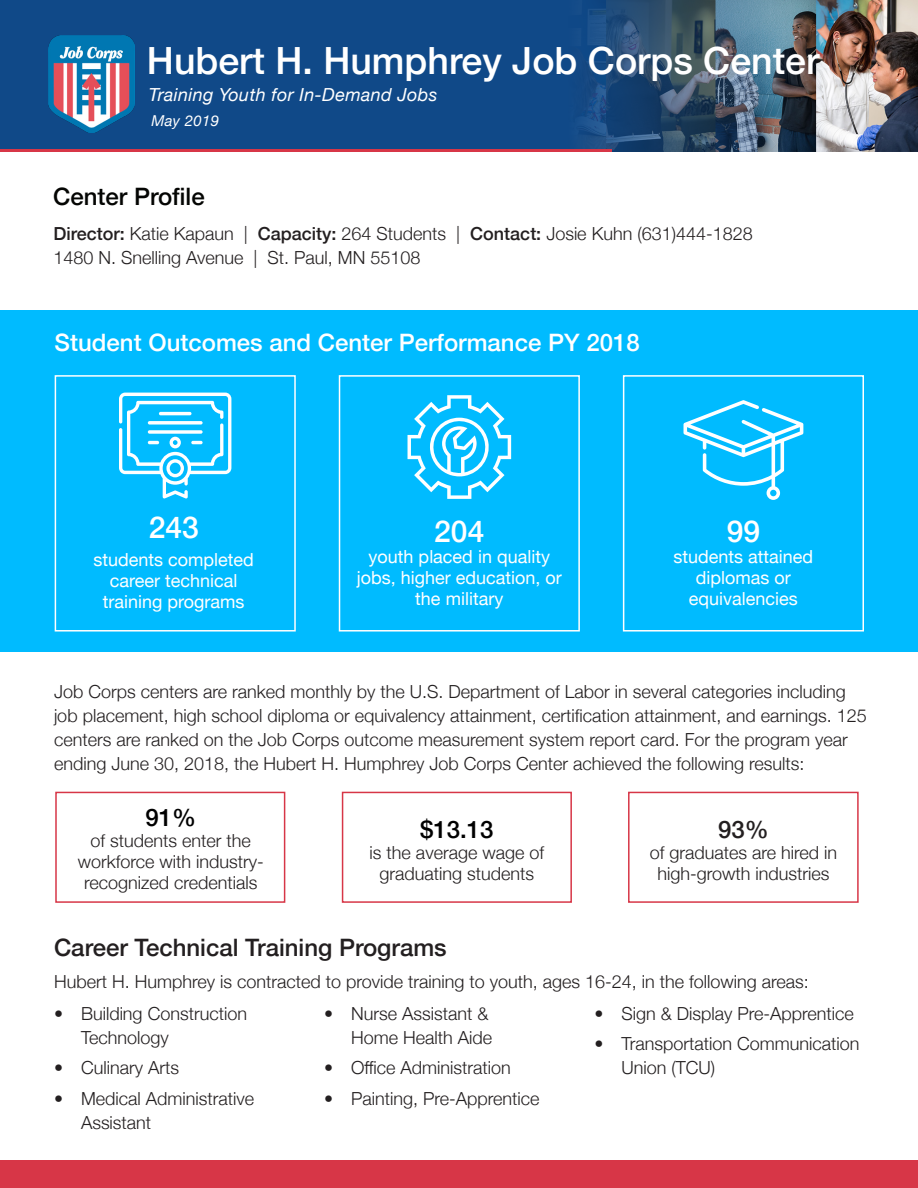
<style>
.page{position:relative;width:918px;height:1188px;background:#fff}
.page>*{position:absolute;margin:0;border:0;box-sizing:border-box;transform-origin:0 0}
.t1{font:500 37.5px "Helvetica Neue";color:#fff}
.Standard_Paragraph{font:500 30px "Helvetica Neue";color:#fff}
.t2{font:500 24px "Helvetica Neue";color:#fff}
.t3{font:500 24px "Helvetica Neue";color:#231f20}
.t4{font:500 24px "Helvetica Neue";color:#040503}
.t5{font:500 24px "Helvetica Neue";color:#000}
.t6{font:300 18px/24px "Helvetica Neue";color:#231f20}
.Standard_Paragraph-2{font:18px/21px "Helvetica Neue";color:#fff;text-align:center}
.t7{font:italic 18px "Helvetica Neue";letter-spacing:.02em;color:#fff}
.t8{font:italic 15px "Helvetica Neue";letter-spacing:.02em;color:#fff}
.s1{font-weight:500}
</style>
<div class="page">
<img style="left:827px;top:0;width:91px;height:151px">
<svg style="left:0;top:0;width:827px;height:151px;background:#1e4e81"></svg>
<div style="left:0;top:310px;width:918px;height:342px;background:#0bf"></div>
<hr style="left:0;top:149px;width:611px;height:2px;background:#d73647">
<svg style="left:408px;top:395px;width:103px;height:104px"></svg>
<div style="left:339px;top:375px;width:241px;height:257px;border:2px solid #fff"></div>
<div style="left:623px;top:375px;width:241px;height:257px;border:2px solid #fff"></div>
<svg style="left:119px;top:393px;width:112px;height:106px"></svg>
<div style="left:55px;top:375px;width:241px;height:257px;border:2px solid #fff"></div>
<div style="left:628px;top:792px;width:231px;height:111px;border:2px solid #d73647"></div>
<div style="left:55px;top:792px;width:230px;height:111px;border:2px solid #d73647"></div>
<div style="left:342px;top:792px;width:230px;height:111px;border:2px solid #d73647"></div>
<div style="left:0;top:1161px;width:918px;height:27px;background:#d73647"></div>
<img style="left:48px;top:35px;width:86px;height:98px">
<svg style="left:684px;top:400px;width:119px;height:100px"></svg>
<p class="t1" style="left:147px;top:30px;width:674px">Hubert H. Humphrey Job Corps Center</p>
<p class="t7" style="left:149px;top:82px;width:290px">Training Youth for In-Demand Jobs</p>
<p class="t8" style="left:151px;top:110px;width:69px">May 2019</p>
<p class="t4" style="left:53px;top:178px;width:153px">Center Profile</p>
<p class="t6" style="left:54px;top:220px;width:701px"><span class="s1">Director:</span> Katie Kapaun | <span class="s1">Capacity:</span> 264 Students | <span class="s1">Contact:</span> Josie Kuhn (631)444-1828</p>
<p class="t6" style="left:54px;top:245px;width:368px">1480 N. Snelling Avenue | St. Paul, MN 55108</p>
<p class="t2" style="left:55px;top:323px;width:587px">Student Outcomes and Center Performance PY 2018</p>
<p class="Standard_Paragraph" style="left:149px;top:503px;width:52px">243</p>
<p class="Standard_Paragraph-2" style="left:94px;top:550px;width:162px">students completed career technical training programs</p>
<p class="Standard_Paragraph" style="left:434px;top:507px;width:52px">204</p>
<p class="Standard_Paragraph-2" style="left:357px;top:547px;width:207px">youth placed in quality jobs, higher education, or the military</p>
<p class="Standard_Paragraph" style="left:727px;top:507px;width:35px">99</p>
<p class="Standard_Paragraph-2" style="left:674px;top:547px;width:141px">students attained diplomas or equivalencies</p>
<p class="t6" style="left:54px;top:678px;width:814px">Job Corps centers are ranked monthly by the U.S. Department of Labor in several categories including job placement, high school diploma or equivalency attainment, certification attainment, and earnings. 125 centers are ranked on the Job Corps outcome measurement system report card. For the program year ending June 30, 2018, the Hubert H. Humphrey Job Corps Center achieved the following results:</p>
<p class="t5" style="left:145px;top:798px;width:52px">91%</p>
<p class="t6" style="left:78px;top:829px;width:188px;line-height:21px;text-align:center">of students enter the workforce with industry&shy;recognized credentials</p>
<p class="t5" style="left:420px;top:810px;width:75px">$13.13</p>
<p class="t6" style="left:370px;top:841px;width:176px;line-height:21px;text-align:center">is the average wage of graduating students</p>
<p class="t3" style="left:54px;top:928px;width:394px">Career Technical Training Programs</p>
<p class="t3" style="left:718px;top:810px;width:52px">93%</p>
<p class="t6" style="left:650px;top:841px;width:189px;line-height:21px;text-align:center">of graduates are hired in high-growth industries</p>
<p class="t6" style="left:54px;top:968px;width:756px">Hubert H. Humphrey is contracted to provide training to youth, ages 16-24, in the following areas:</p>
<p class="t6" style="left:81px;top:1000px;width:168px;text-indent:-27px">• Building Construction<br>Technology</p>
<p class="t6" style="left:54px;top:1055px;width:127px">• Culinary Arts</p>
<p class="t6" style="left:81px;top:1085px;width:175px;text-indent:-27px">• Medical Administrative<br>Assistant</p>
<p class="t6" style="left:324px;top:1000px;width:170px;text-align:right">• Nurse Assistant &amp;<br>Home Health Aide</p>
<p class="t6" style="left:324px;top:1055px;width:188px">• Office Administration</p>
<p class="t6" style="left:324px;top:1085px;width:217px">• Painting, Pre-Apprentice</p>
<p class="t6" style="left:594px;top:1000px;width:261px">• Sign &amp; Display Pre-Apprentice</p>
<p class="t6" style="left:621px;top:1031px;width:240px;text-indent:-27px">• Transportation Communication<br>Union (TCU)</p>
</div>
